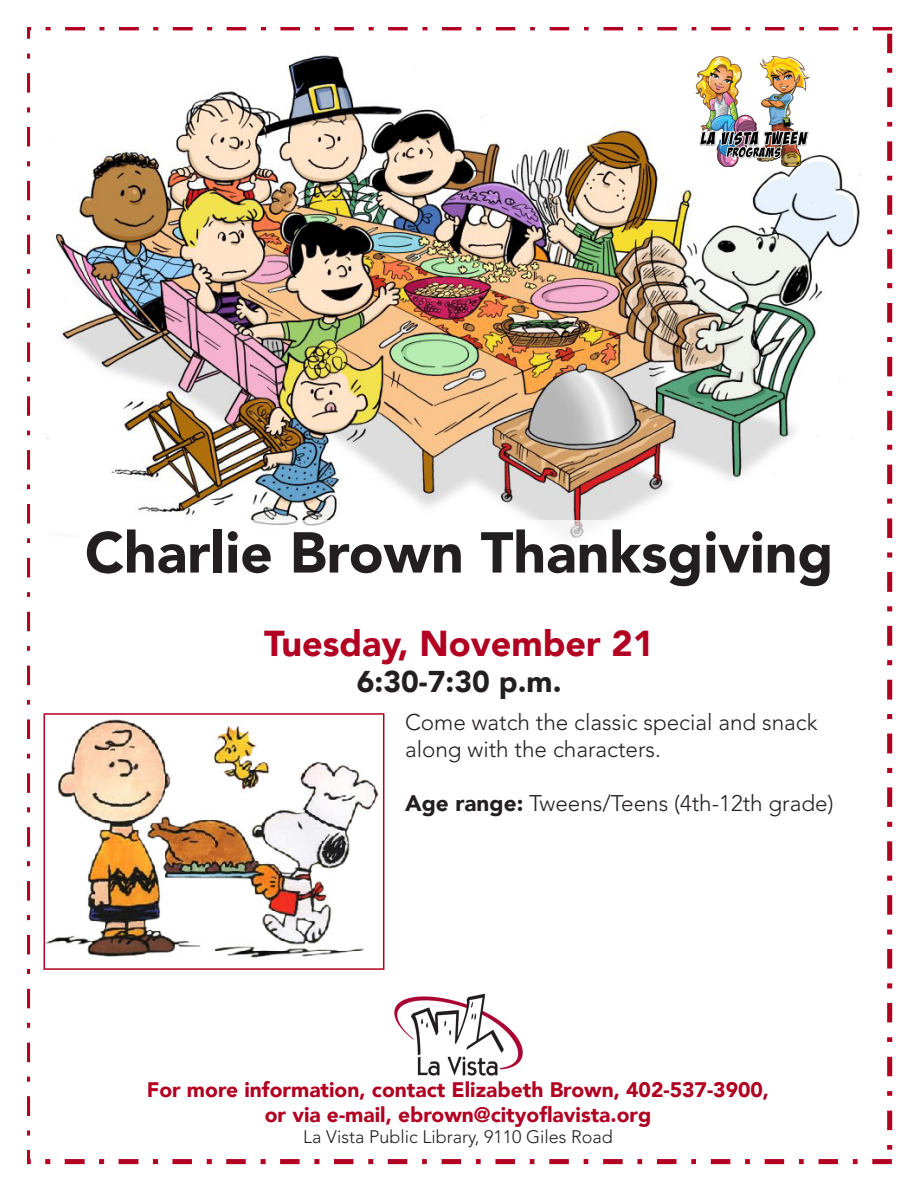
<style>
.page{position:relative;width:918px;height:1188px;background:#fff}
.page>*{position:absolute;margin:0;border:0;box-sizing:border-box;transform-origin:0 0}
.t1{font:900 57px "Avenir LT";color:#231f20}
.t2{font:900 36px "Avenir LT";color:#b10021}
.t3{font:900 30px "Avenir LT";color:#231f20}
.t4{font:300 22.5px/27px "Avenir LT Std";color:#231f20}
.t5{font:900 21px "Avenir LT";color:#b10021}
.t6{font:300 18px "Avenir LT Std";color:#231f20}
.s1{font-family:"Avenir LT";font-weight:900}
</style>
<div class="page">
<img style="left:27px;top:27px;width:866px;height:1138px">
<img style="left:393px;top:993px;width:131px;height:83px">
<img style="left:44px;top:41px;width:831px;height:480px">
<img style="left:47px;top:716px;width:333px;height:250px">
<div style="left:44px;top:713px;width:340px;height:257px;border:2px solid #b10021"></div>
<div style="left:39px;top:521px;width:842px;height:73px;background:#fff"></div>
<img style="left:667px;top:56px;width:175px;height:111px">
<p class="t1" style="left:85px;top:518px;width:750px">Charlie Brown Thanksgiving</p>
<p class="t2" style="left:264px;top:621px;width:391px">Tuesday, November 21</p>
<p class="t3" style="left:357px;top:663px;width:206px">6:30-7:30 p.m.</p>
<p class="t4" style="left:405px;top:709px;width:414px">Come watch the classic special and snack along with the characters.</p>
<p class="t4" style="left:405px;top:790px;width:430px"><span class="s1">Age range:</span> Tweens/Teens (4th-12th grade)</p>
<p class="t5" style="left:147px;top:1077px;width:624px">For more information, contact Elizabeth Brown, 402-537-3900,</p>
<p class="t5" style="left:265px;top:1102px;width:388px">or via e-mail, ebrown@cityoflavista.org</p>
<p class="t6" style="left:303px;top:1127px;width:311px">La Vista Public Library, 9110 Giles Road</p>
</div>
